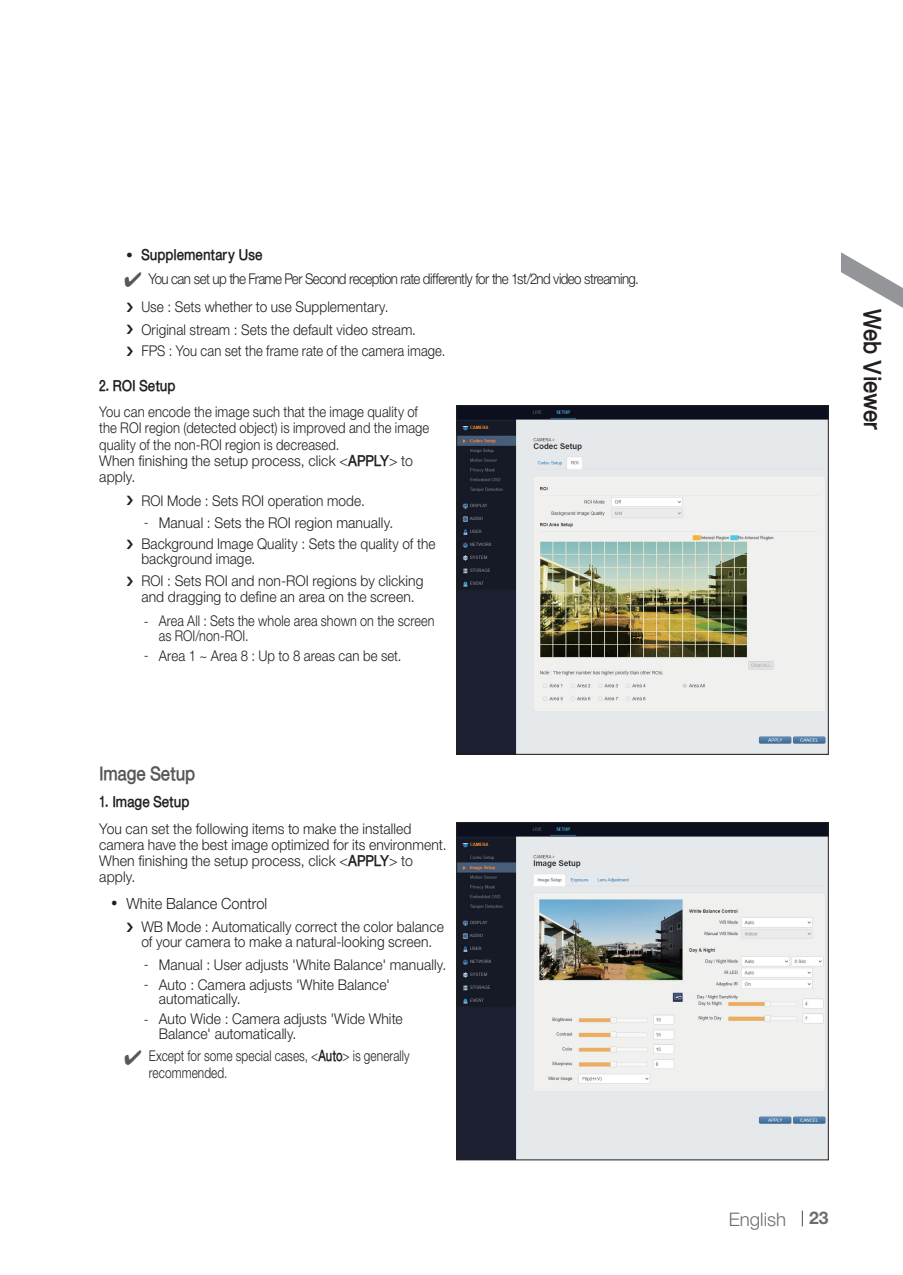
<style>
.page{position:relative;width:903px;height:1275px;background:#fff}
.page>*{position:absolute;margin:0;border:0;box-sizing:border-box;transform-origin:0 0}
.t1{font:21px "D Xgo Std 60";color:#231f20}
.t2{font:300 18.72px "Helvetica Neue LT Pro";color:#6c6d70}
.t3{font:16.97px "D Xgo Std 60";letter-spacing:-.005em;color:#57585a;scale:.95 1}
.t4{font:300 15.4px "Helvetica Neue LT Pro";letter-spacing:.005em;color:#231f20;scale:.95 1}
.t5{font:300 14.88px/16.1px "Helvetica Neue LT Pro";letter-spacing:.005em;color:#231f20;scale:.94 1}
.t6{font:300 14.88px/16.1px "Helvetica Neue LT Pro";letter-spacing:.005em;color:#231f20;scale:.88 1}
.t7{font:300 14.88px/21.3px "Helvetica Neue LT Pro";letter-spacing:.005em;color:#231f20;scale:.92 1}
.t8{font:300 14.88px/14.9px "Helvetica Neue LT Pro";letter-spacing:.005em;color:#231f20;scale:.93 1}
.t9{font:300 14.88px "Helvetica Neue LT Pro";letter-spacing:-.045em;color:#231f20;scale:.9 1}
.t10{font:300 14.88px/21.2px "Helvetica Neue LT Pro";letter-spacing:.005em;color:#231f20;scale:.95 1}
.t11{font:300 14.88px/14.9px "Helvetica Neue LT Pro";letter-spacing:.005em;color:#231f20;scale:.85 1}
.t12{font:300 14.88px/16.1px "Helvetica Neue LT Pro";letter-spacing:.005em;color:#231f20;scale:.8 1}
.t13{font:300 14.88px "Helvetica Neue cp";letter-spacing:.005em;color:#231f20;scale:.88 1}
.t14{font:300 14.88px "Helvetica Neue LT Pro";letter-spacing:.005em;color:#231f20;scale:.89 1}
.t15{font:13.47px "D Xgo Std 60";color:#231f20;scale:.95 1}
.s1{font-family:"CP Icon 2";font-size:14px}
.s2{font-family:"D Xgo Std 60";font-weight:400;font-size:13.47px}
.s3{font-family:"Helvetica Neue cp";font-size:13.47px}
.s4{font-family:"CP Icon 2";font-weight:400;font-size:14px}
.s5{font-family:"Helvetica Neue cp";font-weight:700;font-size:17.5px}
</style>
<div class="page">
<svg style="left:841px;top:252px;width:62px;height:56px"></svg>
<img style="left:458px;top:407px;width:368px;height:346px">
<div style="left:456px;top:405px;width:372px;height:350px;border:1px solid #231f20"></div>
<img style="left:458px;top:824px;width:368px;height:334px">
<div style="left:456px;top:822px;width:372px;height:338px;border:1px solid #231f20"></div>
<p class="t15" style="left:126px;top:248px;width:145px"><span class="s1">~</span> Supplementary Use</p>
<p class="t9" style="left:148px;top:269px;width:546px">You can set up the Frame Per Second reception rate differently for the 1st/2nd video streaming.</p>
<p class="t13" style="left:141px;top:298px;width:282px">Use : Sets whether to use Supplementary.</p>
<p class="t7" style="left:141px;top:318px;width:332px">Original stream : Sets the default video stream.<br>FPS : You can set the frame rate of the camera image.</p>
<p class="t15" style="left:99px;top:379px;width:82px">2. ROI Setup</p>
<p class="t6" style="left:99px;top:404px;width:377px">You can encode the image such that the image quality of the ROI region (detected object) is improved and the image quality of the non-ROI region is decreased.<br>When finishing the setup process, click &lt;<span class="s2">APPLY</span>&gt; to apply.</p>
<p class="t7" style="left:141px;top:489px;width:244px">ROI Mode : Sets ROI operation mode.</p>
<p class="t10" style="left:141px;top:512px;width:311px"><span class="s3">-</span> Manual : Sets the ROI region manually.<br>Background Image Quality : Sets the quality of the</p>
<p class="t7" style="left:141px;top:547px;width:308px;line-height:22.2px">background image.<br>ROI : Sets ROI and non-ROI regions by clicking</p>
<p class="t5" style="left:141px;top:589px;width:292px">and dragging to define an area on the screen.</p>
<p class="t11" style="left:159px;top:613px;width:326px;text-indent:-15px"><span class="s3">-</span> Area All : Sets the whole area shown on the screen as ROI/non-ROI.</p>
<p class="t14" style="left:144px;top:646px;width:291px"><span class="s3">-</span> Area 1 ~ Area 8 : Up to 8 areas can be set.</p>
<p class="t3" style="left:99px;top:765px;width:103px">Image Setup</p>
<p class="t15" style="left:99px;top:795px;width:96px">1. Image Setup</p>
<p class="t5" style="left:99px;top:820px;width:371px">You can set the following items to make the installed camera have the best image optimized for its environment.<br>When finishing the setup process, click &lt;<span class="s2">APPLY</span>&gt; to apply.</p>
<p class="t4" style="left:112px;top:894px;width:165px"><span class="s4">~</span> White Balance Control</p>
<p class="t8" style="left:141px;top:919px;width:327px">WB Mode : Automatically correct the color balance of your camera to make a natural-looking screen.</p>
<p class="t5" style="left:144px;top:956px;width:323px"><span class="s3">-</span> Manual : User adjusts 'White Balance' manually.</p>
<p class="t5" style="left:159px;top:976px;width:247px;line-height:14.9px;text-indent:-15px"><span class="s3">-</span> Auto : Camera adjusts 'White Balance' automatically.</p>
<p class="t5" style="left:159px;top:1011px;width:261px;line-height:14.9px;text-indent:-15px"><span class="s3">-</span> Auto Wide : Camera adjusts 'Wide White<br>Balance' automatically.</p>
<p class="t12" style="left:149px;top:1048px;width:328px">Except for some special cases, &lt;<span class="s2">Auto</span>&gt; is generally recommended.</p>
<h1 class="t1" style="left:883px;top:309px;width:123px;rotate:90deg">Web Viewer</h1>
<p class="t2" style="left:729px;top:1207px;width:101px">English <sup>|</sup> <span class="s5">23</span></p>
</div>
